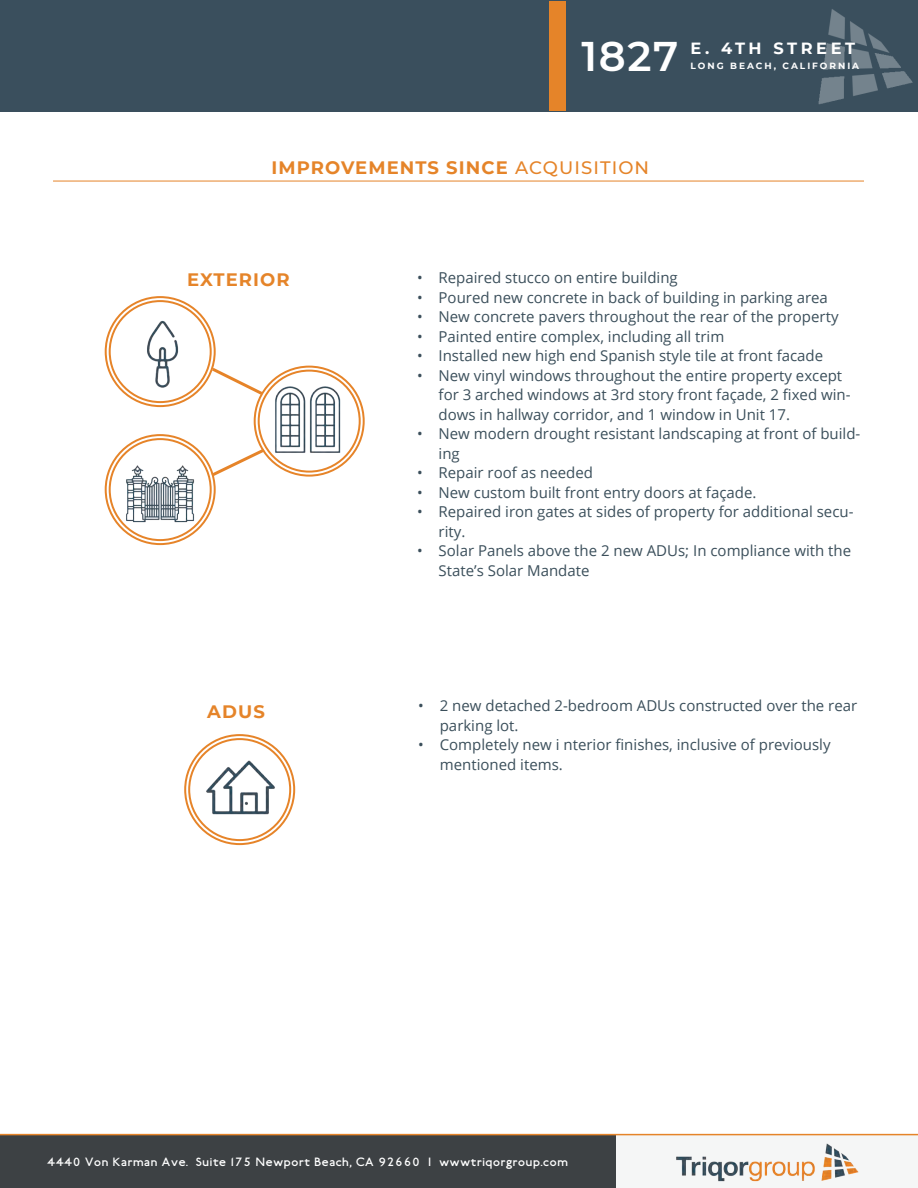
<style>
.page{position:relative;width:918px;height:1188px;background:#fff}
.page>*{position:absolute;margin:0;border:0;box-sizing:border-box;transform-origin:0 0}
.t1{font:600 41.4px "Montserrat";color:#fff}
.t2{font:700 18px "Montserrat";letter-spacing:.06em;color:#e58429}
.t3{font:700 16.2px "Montserrat";letter-spacing:.22em;color:#fff}
.t4{font:15px/19.5px "Open Sans";color:#3b4f5b}
.t5{font:12px "Railway";letter-spacing:.06em;color:#fff;scale:1.04 1}
.t6{font:700 9px "Montserrat";letter-spacing:.22em;color:#fff}
.s1{font-weight:500}
</style>
<div class="page">
<div style="left:0;top:0;width:918px;height:111px;background:#3a4f5d"></div>
<img style="left:810px;top:9px;width:108px;height:103px">
<div style="left:615px;top:1134px;width:303px;height:54px;background:#f5f6f6"></div>
<div style="left:0;top:1134px;width:616px;height:54px;background:#3d4144"></div>
<img style="left:668px;top:1133px;width:200px;height:49px">
<hr style="left:0;top:1134px;width:918px;height:1px;background:#e58429">
<div style="left:549px;top:2px;width:17px;height:109px;background:#e58429"></div>
<div style="left:184px;top:734px;width:111px;height:111px;border:2px solid #e68429;border-radius:50%"></div>
<div style="left:188px;top:738px;width:103px;height:103px;border:2px solid #e68429;border-radius:50%"></div>
<div style="left:105px;top:434px;width:111px;height:111px;border:2px solid #e68429;border-radius:50%"></div>
<div style="left:109px;top:438px;width:103px;height:103px;border:2px solid #e68429;border-radius:50%"></div>
<div style="left:254px;top:366px;width:111px;height:111px;border:2px solid #e68429;border-radius:50%"></div>
<div style="left:258px;top:370px;width:103px;height:103px;border:2px solid #e68429;border-radius:50%"></div>
<div style="left:105px;top:296px;width:111px;height:111px;border:2px solid #e68429;border-radius:50%"></div>
<div style="left:109px;top:300px;width:103px;height:103px;border:2px solid #e68429;border-radius:50%"></div>
<img style="left:118px;top:316px;width:88px;height:74px">
<img style="left:265px;top:379px;width:88px;height:76px">
<img style="left:118px;top:454px;width:84px;height:71px">
<svg style="left:209px;top:365px;width:57px;height:33px"></svg>
<svg style="left:208px;top:446px;width:60px;height:33px"></svg>
<img style="left:196px;top:750px;width:87px;height:69px">
<hr style="left:53px;top:181px;width:811px;height:1px;background:#e58429">
<h1 class="t1" style="left:581px;top:27px;width:98px">1827</h1>
<p class="t3" style="left:691px;top:37px;width:166px">E. 4TH STREET</p>
<p class="t6" style="left:691px;top:60px;width:170px">LONG BEACH, CALIFORNIA</p>
<p class="t2" style="left:272px;top:155px;width:379px">IMPROVEMENTS SINCE <span class="s1">ACQUISITION</span></p>
<p class="t2" style="left:187px;top:267px;width:104px">EXTERIOR</p>
<p class="t2" style="left:207px;top:699px;width:59px">ADUS</p>
<p class="t4" style="left:417px;top:268px;width:262px">• Repaired stucco on entire building</p>
<p class="t4" style="left:417px;top:287px;width:412px">• Poured new concrete in back of building in parking area</p>
<p class="t4" style="left:417px;top:307px;width:423px">• New concrete pavers throughout the rear of the property</p>
<p class="t4" style="left:417px;top:326px;width:309px">• Painted entire complex, including all trim</p>
<p class="t4" style="left:417px;top:346px;width:408px">• Installed new high end Spanish style tile at front facade</p>
<p class="t4" style="left:439px;top:365px;width:413px;text-indent:-22px">• New vinyl windows throughout the entire property except for 3 arched windows at 3rd story front façade, 2 fixed win&shy;dows in hallway corridor, and 1 window in Unit 17.</p>
<p class="t4" style="left:439px;top:424px;width:423px;text-indent:-22px">• New modern drought resistant landscaping at front of build&shy;ing</p>
<p class="t4" style="left:417px;top:463px;width:178px">• Repair roof as needed</p>
<p class="t4" style="left:417px;top:482px;width:341px">• New custom built front entry doors at façade.</p>
<p class="t4" style="left:439px;top:502px;width:416px;text-indent:-22px">• Repaired iron gates at sides of property for additional secu&shy;rity.</p>
<p class="t4" style="left:439px;top:541px;width:414px;text-indent:-22px">• Solar Panels above the 2 new ADUs; In compliance with the<br>State’s Solar Mandate</p>
<p class="t4" style="left:440px;top:696px;width:419px;text-indent:-22px">• 2 new detached 2-bedroom ADUs constructed over the rear parking lot.</p>
<p class="t4" style="left:440px;top:735px;width:392px;text-indent:-22px">• Completely new i nterior finishes, inclusive of previously mentioned items.</p>
<p class="t5" style="left:47px;top:1155px;width:502px">4440 Von Karman Ave. Suite 175 Newport Beach, CA 92660 I wwwtriqorgroup.com</p>
</div>
